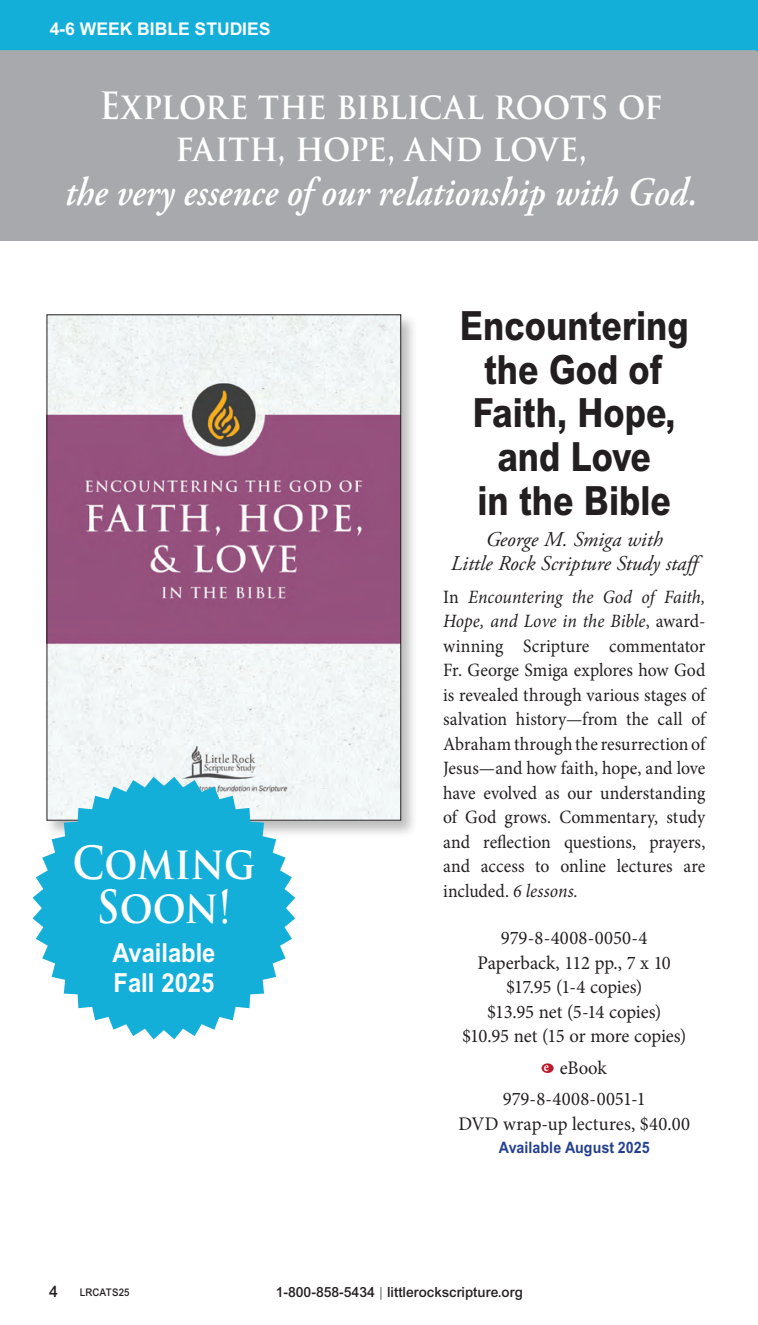
<style>
.page{position:relative;width:758px;height:1325px;background:#fff}
.page>*{position:absolute;margin:0;border:0;box-sizing:border-box;transform-origin:0 0}
.t1{font:700 44.45px/44.1px "Trajan Pro";color:#fff;text-align:center;scale:.9 1}
.t2{font:800 40.25px/43.8px "Arial MT Std";color:#231f20;text-align:center;scale:.83 1}
.t3{font:italic 600 40.25px "Adobe Garamond Pro";color:#fff;scale:.9 1}
.t4{font:700 36.57px/42px "Trajan Pro";letter-spacing:-.01em;color:#fff;text-align:center;scale:.9 1}
.t5{font:700 26.25px/29.8px "Arial MT Std";color:#fff;scale:.9 1}
.t6{font:italic 21px/24.5px "Adobe Garamond Pro";color:#231f20;text-align:center}
.t7{font:700 21px "Arial MT Std";color:#fff;scale:.9 1}
.t8{font:19.25px/24.5px "Minion Pro";letter-spacing:-.005em;color:#231f20;text-align:center}
.t9{font:18.9px/24.5px "Minion Pro";letter-spacing:.005em;color:#231f20;text-align:justify;scale:.94 1}
.t10{font:700 17.5px "Arial MT Std";color:#fff}
.t11{font:700 15.75px "Arial MT Std";letter-spacing:.005em;color:#25408f;scale:.9 1}
.t12{font:500 15.75px "Arial MT Std";color:#231f20}
.t13{font:500 14px "Arial MT Std";color:#231f20}
.t14{font:500 10.5px "Arial MT Std";letter-spacing:.015em;color:#231f20;scale:.92 1}
.s1{font-style:italic}
.s2{font-weight:700;font-size:12.95px;color:#fff}
.s3{color:#808285}
</style>
<div class="page">
<div style="left:0;top:35px;width:758px;height:205px;background:#a8a9ad"></div>
<div style="left:45px;top:313px;width:373px;height:525px;background:#231f20;opacity:.3"></div>
<img style="left:49px;top:316px;width:350px;height:502px">
<div style="left:541px;top:1063px;width:12px;height:9px;background:#bd192d;border-radius:50%"></div>
<svg style="left:33px;top:776px;width:262px;height:263px;fill:#13afd9"></svg>
<div style="left:0;top:0;width:758px;height:50px;background:#13afd9"></div>
<p class="t10" style="left:50px;top:19px;width:222px">4-6 WEEK BIBLE STUDIES</p>
<p class="t7" style="left:50px;top:20px;width:134px">New Editions</p>
<h3 class="t4" style="left:99px;top:85px;width:627px">Explore the biblical roots of faith, hope, and love,</h3>
<h2 class="t3" style="left:65px;top:168px;width:704px">the very essence of our relationship with God.</h2>
<h1 class="t1" style="left:72px;top:841px;width:205px">Coming<br>Soon!</h1>
<h3 class="t5" style="left:112px;top:937px;width:116px">Available<br>Fall 2025</h3>
<h2 class="t2" style="left:460px;top:303px;width:277px">Encountering the God of<br>Faith, Hope, and Love<br>in the Bible</h2>
<p class="t6" style="left:451px;top:527px;width:248px">George M. Smiga with<br>Little Rock Scripture Study staff</p>
<p class="t9" style="left:443px;top:584px;width:280px">In <span class="s1">Encountering the God of Faith, Hope, and Love in the Bible</span>, award&shy;winning Scripture commentator Fr. George Smiga explores how God is revealed through various stages of salvation history—from the call of Abraham through the resurrection of Jesus—and how faith, hope, and love have evolved as our understanding of God grows. Commentary, study and reflection questions, prayers, and access to online lectures are included. <span class="s1">6 lessons.</span></p>
<p class="t8" style="left:462px;top:925px;width:225px">979-8-4008-0050-4<br>Paperback, 112 pp., 7 x 10 $17.95 (1-4 copies)<br>$13.95 net (5-14 copies) $10.95 net (15 or more copies)</p>
<p class="t8" style="left:502px;top:1051px;width:144px;line-height:31.5px"><span class="s2">e</span> eBook<br>979-8-4008-0051-1</p>
<p class="t8" style="left:458px;top:1111px;width:233px">DVD wrap-up lectures, $40.00</p>
<p class="t11" style="left:499px;top:1137px;width:169px">Available August 2025</p>
<p class="t12" style="left:49px;top:1281px;width:10px">4</p>
<p class="t14" style="left:80px;top:1286px;width:56px">LRCATS25</p>
<p class="t13" style="left:276px;top:1283px;width:249px">1-800-858-5434 <span class="s3">|</span> littlerockscripture.org</p>
</div>
